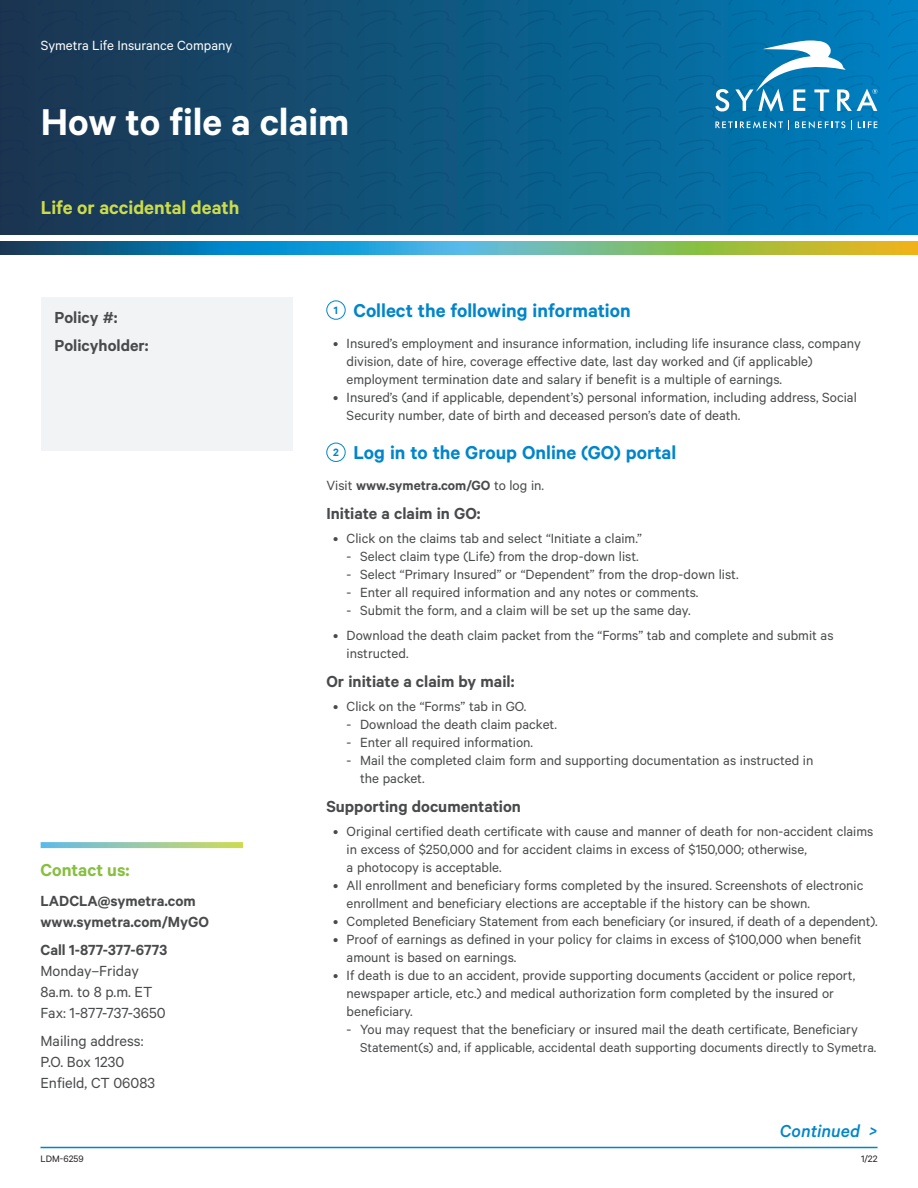
<style>
.page{position:relative;width:918px;height:1188px;background:#fff}
.page>*{position:absolute;margin:0;border:0;box-sizing:border-box;transform-origin:0 0}
.Header{font:600 42px "Calibre";color:#fff}
.Subhead1{font:600 21px "Calibre";color:#0085cb}
.t1{font:600 21px "Calibre";color:#cddc49}
.Sidebar{font:italic 500 19.5px "Calibre";color:#0085cb}
.Why_Take_Action_Now{font:600 19.5px "Calibre";color:#87bf3f}
.Subhead2{font:600 18px "Calibre";color:#494a4b}
.Disclosures{font:600 18px "Calibre";color:#494a4b}
.Why_Take_Action_Now-2{font:16.5px/21px "Calibre";color:#494a4b}
.Why_Take_Action_Now-3{font:600 16.5px/21px "Calibre";color:#494a4b}
.Body{font:15px/18px "Calibre";color:#494a4b}
.Subhead2-2{font:600 15px "Calibre";color:#494a4b}
.t2{font:15px "Calibre";color:#fff}
.Body-2{font:14.55px "Calibre";color:#494a4b}
.t3{font:600 12px "Calibre";color:#0085cb}
.t4{font:10.5px "Calibre";color:#231f20}
.s1{font-weight:400}
</style>
<div class="page">
<hr style="left:40px;top:1147px;width:838px;height:1px;background:#0085cb">
<div style="left:326px;top:300px;width:20px;height:20px;border:1px solid #0085cb;border-radius:50%"></div>
<div style="left:326px;top:443px;width:20px;height:19px;border:1px solid #0085cb;border-radius:50%"></div>
<div style="left:41px;top:297px;width:252px;height:154px;background:#f2f3f4"></div>
<svg style="left:41px;top:842px;width:202px;height:6px"></svg>
<div style="left:0;top:0;width:918px;height:244px;background:linear-gradient(to right,#1e334a,#0081c0)"></div>
<div style="left:38px;top:0;width:46px;height:134px;background:#1a3855"></div>
<div style="left:91px;top:0;width:46px;height:134px;background:#193c5b"></div>
<div style="left:144px;top:0;width:46px;height:134px;background:#19415f"></div>
<div style="left:197px;top:0;width:46px;height:134px;background:#164567"></div>
<div style="left:250px;top:0;width:46px;height:134px;background:#174a6c"></div>
<div style="left:303px;top:0;width:46px;height:134px;background:#154e73"></div>
<div style="left:356px;top:0;width:46px;height:134px;background:#115378"></div>
<div style="left:409px;top:0;width:46px;height:134px;background:#0f577e"></div>
<div style="left:463px;top:0;width:46px;height:134px;background:#0c5b85"></div>
<div style="left:516px;top:0;width:46px;height:134px;background:#075f8c"></div>
<div style="left:569px;top:0;width:46px;height:134px;background:#076493"></div>
<div style="left:622px;top:0;width:46px;height:134px;background:#07699a"></div>
<svg style="left:887px;top:0;width:31px;height:134px;background:#0080c3"></svg>
<div style="left:0;top:0;width:31px;height:134px;background:#1a3451"></div>
<div style="left:38px;top:140px;width:46px;height:95px;background:#1a3855"></div>
<div style="left:91px;top:140px;width:46px;height:95px;background:#193c5b"></div>
<div style="left:144px;top:140px;width:46px;height:95px;background:#19415f"></div>
<div style="left:197px;top:140px;width:46px;height:95px;background:#164567"></div>
<div style="left:250px;top:140px;width:46px;height:95px;background:#174a6c"></div>
<div style="left:303px;top:140px;width:46px;height:95px;background:#154e73"></div>
<div style="left:356px;top:140px;width:46px;height:95px;background:#115378"></div>
<div style="left:409px;top:140px;width:46px;height:95px;background:#0f577e"></div>
<div style="left:463px;top:140px;width:46px;height:95px;background:#0c5b85"></div>
<div style="left:516px;top:140px;width:46px;height:95px;background:#075f8c"></div>
<div style="left:569px;top:140px;width:46px;height:95px;background:#076493"></div>
<div style="left:622px;top:140px;width:46px;height:95px;background:#07699a"></div>
<div style="left:675px;top:140px;width:46px;height:95px;background:#076ea2"></div>
<div style="left:728px;top:140px;width:46px;height:95px;background:#0073aa"></div>
<div style="left:781px;top:140px;width:46px;height:95px;background:#0077b3"></div>
<svg style="left:834px;top:140px;width:46px;height:95px;background:#007bbb"></svg>
<svg style="left:887px;top:140px;width:31px;height:95px;background:#0080c3"></svg>
<div style="left:0;top:140px;width:31px;height:95px;background:#1a3451"></div>
<div style="left:0;top:235px;width:918px;height:6px;background:#fff"></div>
<svg style="left:0;top:241px;width:918px;height:14px;background:#569c8c"></svg>
<svg style="left:675px;top:0;width:205px;height:134px;background:#1a81b5"></svg>
<p class="t2" style="left:41px;top:37px;width:193px">Symetra Life Insurance Company</p>
<p class="Header" style="left:41px;top:97px;width:310px">How to file a claim</p>
<p class="t1" style="left:41px;top:195px;width:200px">Life or accidental death</p>
<p class="Disclosures" style="left:55px;top:306px;width:65px">Policy #:</p>
<p class="Disclosures" style="left:55px;top:335px;width:96px">Policyholder:</p>
<p class="Why_Take_Action_Now" style="left:40px;top:858px;width:91px">Contact us:</p>
<p class="Why_Take_Action_Now-3" style="left:40px;top:890px;width:170px">LADCLA@symetra.com www.symetra.com/MyGO</p>
<p class="Why_Take_Action_Now-3" style="left:40px;top:939px;width:128px">Call 1-877-377-6773</p>
<p class="Why_Take_Action_Now-2" style="left:40px;top:960px;width:100px">Monday–Friday</p>
<p class="Why_Take_Action_Now-2" style="left:40px;top:981px;width:113px">8a.m. to 8 p.m. ET</p>
<p class="Why_Take_Action_Now-2" style="left:40px;top:1002px;width:127px">Fax: 1-877-737-3650</p>
<p class="Why_Take_Action_Now-2" style="left:40px;top:1029px;width:116px">Mailing address:<br>P.O. Box 1230<br>Enfield, CT 06083</p>
<p class="t3" style="left:334px;top:303px;width:6px">1</p>
<p class="Subhead1" style="left:353px;top:298px;width:279px">Collect the following information</p>
<p class="Body" style="left:347px;top:334px;width:516px;text-indent:-14px">• Insured’s employment and insurance information, including life insurance class, company division, date of hire, coverage effective date, last day worked and (if applicable) employment termination date and salary if benefit is a multiple of earnings.</p>
<p class="Body" style="left:347px;top:388px;width:512px;text-indent:-14px">• Insured’s (and if applicable, dependent’s) personal information, including address, Social<br>Security number, date of birth and deceased person’s date of death.</p>
<p class="t3" style="left:333px;top:445px;width:7px">2</p>
<p class="Subhead1" style="left:353px;top:440px;width:324px">Log in to the Group Online (GO) portal</p>
<p class="Subhead2-2" style="left:326px;top:477px;width:219px"><span class="s1">Visit</span> www.symetra.com/GO <span class="s1">to log in.</span></p>
<p class="Subhead2" style="left:326px;top:502px;width:156px">Initiate a claim in GO:</p>
<p class="Body" style="left:333px;top:529px;width:310px">• Click on the claims tab and select “Initiate a claim.”</p>
<p class="Body" style="left:347px;top:547px;width:294px">- Select claim type (Life) from the drop-down list.</p>
<p class="Body" style="left:347px;top:565px;width:394px">- Select “Primary Insured” or “Dependent” from the drop-down list.</p>
<p class="Body" style="left:347px;top:583px;width:353px">- Enter all required information and any notes or comments.</p>
<p class="Body" style="left:347px;top:601px;width:345px">- Submit the form, and a claim will be set up the same day.</p>
<p class="Body" style="left:347px;top:626px;width:488px;text-indent:-14px">• Download the death claim packet from the “Forms” tab and complete and submit as instructed.</p>
<p class="Subhead2" style="left:326px;top:670px;width:190px">Or initiate a claim by mail:</p>
<p class="Body" style="left:333px;top:697px;width:195px">• Click on the “Forms” tab in GO.</p>
<p class="Body" style="left:347px;top:715px;width:212px">- Download the death claim packet.</p>
<p class="Body" style="left:347px;top:733px;width:188px">- Enter all required information.</p>
<p class="Body" style="left:360px;top:751px;width:455px;text-indent:-14px">- Mail the completed claim form and supporting documentation as instructed in the packet.</p>
<p class="Subhead2" style="left:326px;top:795px;width:196px">Supporting documentation</p>
<p class="Body" style="left:347px;top:822px;width:528px;text-indent:-14px">• Original certified death certificate with cause and manner of death for non-accident claims in excess of $250,000 and for accident claims in excess of $150,000; otherwise,<br>a photocopy is acceptable.</p>
<p class="Body" style="left:347px;top:876px;width:518px;text-indent:-14px">• All enrollment and beneficiary forms completed by the insured. Screenshots of electronic enrollment and beneficiary elections are acceptable if the history can be shown.</p>
<p class="Body" style="left:333px;top:912px;width:546px">• Completed Beneficiary Statement from each beneficiary (or insured, if death of a dependent).</p>
<p class="Body" style="left:347px;top:930px;width:517px;text-indent:-14px">• Proof of earnings as defined in your policy for claims in excess of $100,000 when benefit amount is based on earnings.</p>
<p class="Body" style="left:347px;top:966px;width:510px;text-indent:-14px">• If death is due to an accident, provide supporting documents (accident or police report, newspaper article, etc.) and medical authorization form completed by the insured or beneficiary.</p>
<p class="Body" style="left:347px;top:1020px;width:513px">- You may request that the beneficiary or insured mail the death certificate, Beneficiary</p>
<p class="Body-2" style="left:360px;top:1039px;width:518px">Statement(s) and, if applicable, accidental death supporting documents directly to Symetra.</p>
<p class="Sidebar" style="left:780px;top:1119px;width:99px">Continued &gt;</p>
<p class="t4" style="left:40px;top:1152px;width:45px">LDM-6259</p>
<p class="t4" style="left:861px;top:1152px;width:18px">1/22</p>
</div>
